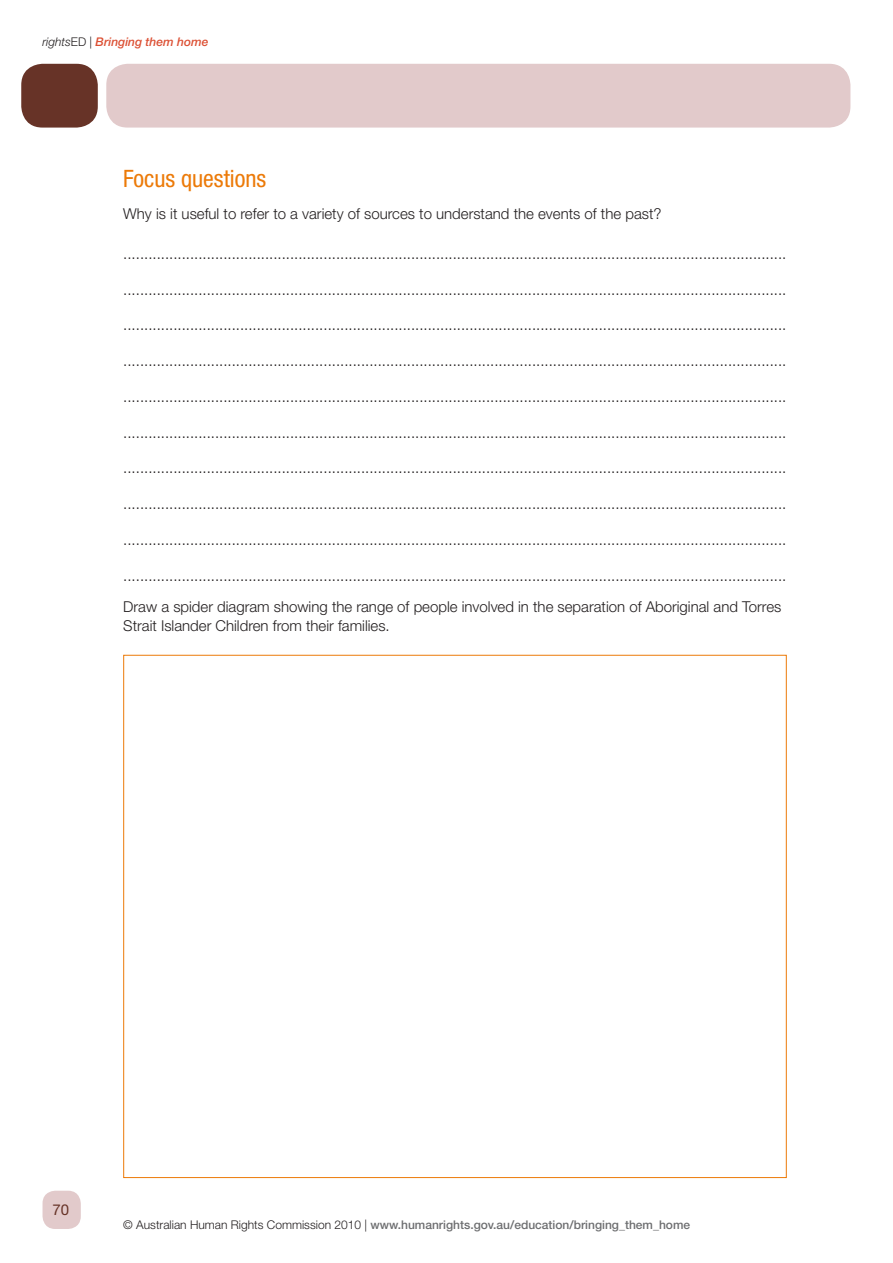
<style>
.page{position:relative;width:893px;height:1263px;background:#fff}
.page>*{position:absolute;margin:0;border:0;box-sizing:border-box;transform-origin:0 0}
.t1{font:condensed 24px "Helvetica Neue LT Std";color:#ec7a08}
.t2{font:300 15px/31.5px "Helvetica Neue LT Std";color:#231f20}
.t3{font:15px "Helvetica Neue LT Std";color:#673327}
.t4{font:500 12px "Helvetica Neue LT Std";color:#6d6e70}
.t5{font:italic 500 12px "Helvetica Neue LT Std";color:#dc5034}
.s1{font-weight:300;color:#231f20}
.s2{font-weight:300;font-style:normal;color:#231f20}
</style>
<div class="page">
<div style="left:43px;top:1191px;width:38px;height:38px;background:#e2cacb;border-radius:13px"></div>
<div style="left:106px;top:64px;width:744px;height:64px;background:#e2cacb;border-radius:21px"></div>
<div style="left:21px;top:64px;width:77px;height:64px;background:#673327;border-radius:21px"></div>
<p class="t5" style="left:43px;top:34px;width:168px"><span class="s1">rights</span><span class="s2">ED |</span> Bringing them home</p>
<h1 class="t1" style="left:123px;top:165px;width:144px">Focus questions</h1>
<p class="t2" style="left:123px;top:197px;width:540px">Why is it useful to refer to a variety of sources to understand the events of the past?</p>
<p class="t2" style="left:123px;top:237px;width:665px">...............................................................................................................................................................</p>
<p class="t2" style="left:123px;top:273px;width:665px">...............................................................................................................................................................</p>
<p class="t2" style="left:123px;top:309px;width:665px">...............................................................................................................................................................</p>
<p class="t2" style="left:123px;top:345px;width:665px">...............................................................................................................................................................</p>
<p class="t2" style="left:123px;top:380px;width:665px">...............................................................................................................................................................</p>
<p class="t2" style="left:123px;top:416px;width:665px">...............................................................................................................................................................</p>
<p class="t2" style="left:123px;top:452px;width:665px">...............................................................................................................................................................</p>
<p class="t2" style="left:123px;top:488px;width:665px">...............................................................................................................................................................</p>
<p class="t2" style="left:123px;top:523px;width:665px">...............................................................................................................................................................</p>
<p class="t2" style="left:123px;top:559px;width:665px">...............................................................................................................................................................<br>Draw a spider diagram showing the range of people involved in the separation of Aboriginal and Torres</p>
<p class="t2" style="left:123px;top:609px;width:268px">Strait Islander Children from their families.</p>
<p class="t3" style="left:52px;top:1201px;width:18px">70</p>
<p class="t4" style="left:123px;top:1217px;width:568px"><span class="s1">© Australian Human Rights Commission 2010 |</span> www.humanrights.gov.au/education/bringing_them_home</p>
</div>
